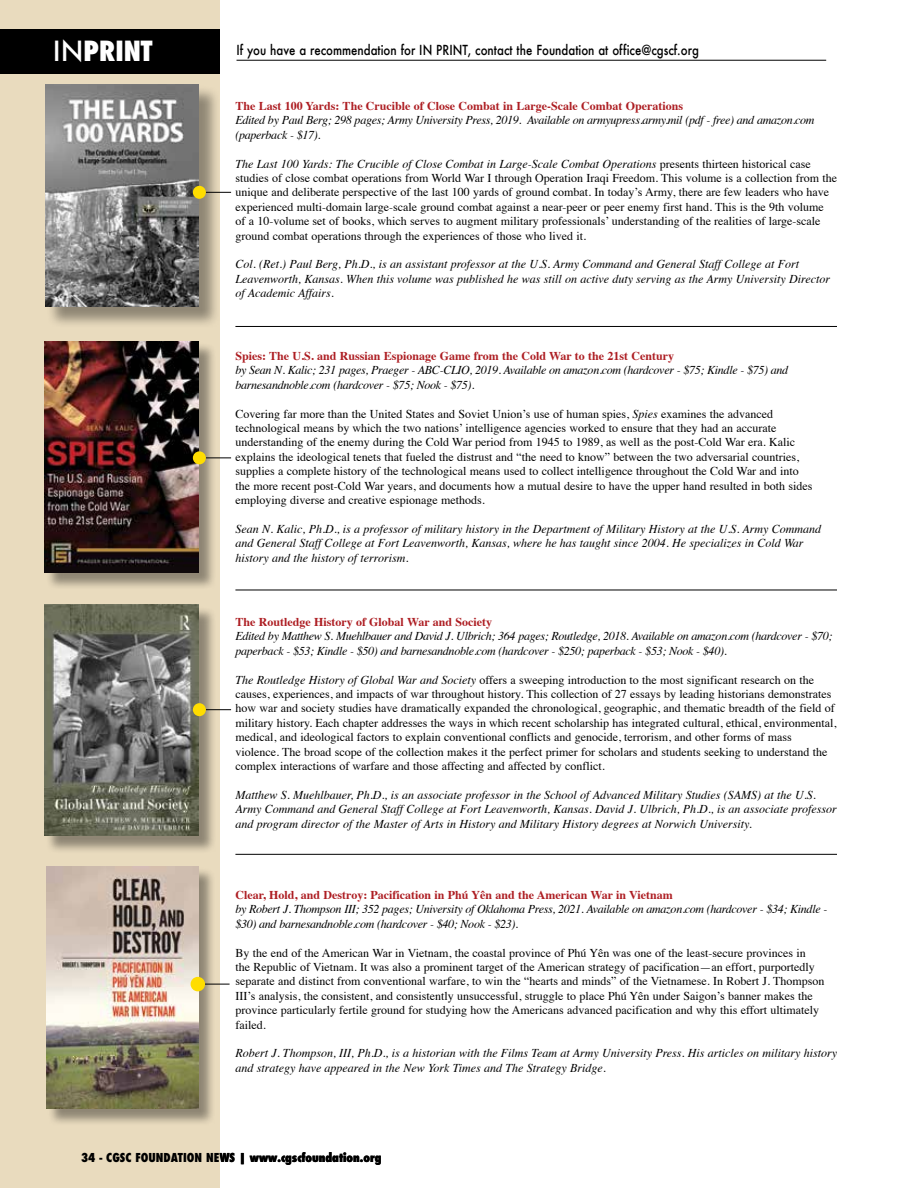
<style>
.page{position:relative;width:918px;height:1188px;background:#fff}
.page>*{position:absolute;margin:0;border:0;box-sizing:border-box;transform-origin:0 0}
.t1{font:800 condensed 27px "Futura";color:#fff}
.t2{font:500 13.5px "Futura";color:#000;scale:.85 1}
.t3{font:12px/14.4px "Times";color:#000}
.t4{font:italic 12px/14.4px "Times";color:#000}
.t5{font:italic 12px/14.4px "Times";letter-spacing:-.025em;color:#000}
.t6{font:700 12px "Times";color:#ad1d22}
.t7{font:800 condensed 12px "Futura";color:#000}
.s1{font-weight:500;font-stretch:normal}
.s2{font-style:italic}
</style>
<div class="page">
<div style="left:0;top:0;width:220px;height:1188px;background:#e9dbbe"></div>
<div style="left:0;top:29px;width:219px;height:44px;background:#000"></div>
<div style="left:47px;top:85px;width:174px;height:243px;background:#000;opacity:.39"></div>
<img style="left:45px;top:84px;width:154px;height:223px">
<div style="left:46px;top:343px;width:170px;height:248px;background:#000;opacity:.39"></div>
<img style="left:44px;top:341px;width:155px;height:232px">
<hr style="left:235px;top:326px;width:602px;height:1px;background:#000">
<div style="left:46px;top:606px;width:170px;height:248px;background:#000;opacity:.39"></div>
<img style="left:44px;top:605px;width:155px;height:231px">
<hr style="left:235px;top:590px;width:602px;height:1px;background:#000">
<hr style="left:235px;top:854px;width:602px;height:1px;background:#000">
<svg style="left:206px;top:192px;width:25px;height:1px"></svg>
<div style="left:193px;top:186px;width:13px;height:13px;background:#fd0;border-radius:50%"></div>
<svg style="left:206px;top:458px;width:25px;height:1px"></svg>
<div style="left:193px;top:451px;width:13px;height:13px;background:#fd0;border-radius:50%"></div>
<svg style="left:206px;top:709px;width:25px;height:1px"></svg>
<div style="left:193px;top:703px;width:13px;height:13px;background:#fd0;border-radius:50%"></div>
<div style="left:48px;top:867px;width:168px;height:259px;background:#000;opacity:.39"></div>
<img style="left:46px;top:866px;width:153px;height:242px">
<svg style="left:205px;top:984px;width:25px;height:1px"></svg>
<div style="left:191px;top:978px;width:13px;height:13px;background:#fd0;border-radius:50%"></div>
<div style="left:191px;top:977px;width:14px;height:14px;border:2px solid #fd0;border-radius:50%"></div>
<hr style="left:237px;top:60px;width:589px;height:1px;background:#000">
<h1 class="t1" style="left:53px;top:32px;width:101px"><span class="s1">IN</span>PRINT</h1>
<p class="t2" style="left:237px;top:40px;width:546px">If you have a recommendation for IN PRINT, contact the Foundation at office@cgscf.org</p>
<p class="t6" style="left:235px;top:94px;width:449px">The Last 100 Yards: The Crucible of Close Combat in Large-Scale Combat Operations</p>
<p class="t5" style="left:235px;top:112px;width:581px">Edited by Paul Berg; 298 pages; Army University Press, 2019. Available on armyupress.army.mil (pdf - free) and amazon.com (paperback - $17).</p>
<p class="t3" style="left:235px;top:155px;width:603px"><span class="s2">The Last 100 Yards: The Crucible of Close Combat in Large-Scale Combat Operations</span> presents thirteen historical case studies of close combat operations from World War I through Operation Iraqi Freedom. This volume is a collection from the unique and deliberate perspective of the last 100 yards of ground combat. In today’s Army, there are few leaders who have experienced multi-domain large-scale ground combat against a near-peer or peer enemy first hand. This is the 9th volume<br>of a 10-volume set of books, which serves to augment military professionals’ understanding of the realities of large-scale ground combat operations through the experiences of those who lived it.</p>
<p class="t4" style="left:235px;top:256px;width:596px">Col. (Ret.) Paul Berg, Ph.D., is an assistant professor at the U.S. Army Command and General Staff College at Fort<br>Leavenworth, Kansas. When this volume was published he was still on active duty serving as the Army University Director of Academic Affairs.</p>
<p class="t6" style="left:235px;top:344px;width:440px">Spies: The U.S. and Russian Espionage Game from the Cold War to the 21st Century</p>
<p class="t5" style="left:235px;top:362px;width:554px">by Sean N. Kalic; 231 pages, Praeger - ABC-CLIO, 2019. Available on amazon.com (hardcover - $75; Kindle - $75) and barnesandnoble.com (hardcover - $75; Nook - $75).</p>
<p class="t3" style="left:235px;top:405px;width:579px">Covering far more than the United States and Soviet Union’s use of human spies, <span class="s2">Spies</span> examines the advanced technological means by which the two nations’ intelligence agencies worked to ensure that they had an accurate understanding of the enemy during the Cold War period from 1945 to 1989, as well as the post-Cold War era. Kalic explains the ideological tenets that fueled the distrust and “the need to know” between the two adversarial countries, supplies a complete history of the technological means used to collect intelligence throughout the Cold War and into the more recent post-Cold War years, and documents how a mutual desire to have the upper hand resulted in both sides employing diverse and creative espionage methods.</p>
<p class="t4" style="left:235px;top:521px;width:587px">Sean N. Kalic, Ph.D., is a professor of military history in the Department of Military History at the U.S. Army Command and General Staff College at Fort Leavenworth, Kansas, where he has taught since 2004. He specializes in Cold War history and the history of terrorism.</p>
<p class="t6" style="left:235px;top:610px;width:258px">The Routledge History of Global War and Society</p>
<p class="t5" style="left:235px;top:628px;width:599px">Edited by Matthew S. Muehlbauer and David J. Ulbrich; 364 pages; Routledge, 2018. Available on amazon.com (hardcover - $70; paperback - $53; Kindle - $50) and barnesandnoble.com (hardcover - $250; paperback - $53; Nook - $40).</p>
<p class="t3" style="left:235px;top:671px;width:603px"><span class="s2">The Routledge History of Global War and Society</span> offers a sweeping introduction to the most significant research on the causes, experiences, and impacts of war throughout history. This collection of 27 essays by leading historians demonstrates how war and society studies have dramatically expanded the chronological, geographic, and thematic breadth of the field of military history. Each chapter addresses the ways in which recent scholarship has integrated cultural, ethical, environmental, medical, and ideological factors to explain conventional conflicts and genocide, terrorism, and other forms of mass violence. The broad scope of the collection makes it the perfect primer for scholars and students seeking to understand the complex interactions of warfare and those affecting and affected by conflict.</p>
<p class="t4" style="left:235px;top:787px;width:603px">Matthew S. Muehlbauer, Ph.D., is an associate professor in the School of Advanced Military Studies (SAMS) at the U.S.<br>Army Command and General Staff College at Fort Leavenworth, Kansas. David J. Ulbrich, Ph.D., is an associate professor and program director of the Master of Arts in History and Military History degrees at Norwich University.</p>
<p class="t6" style="left:235px;top:883px;width:439px">Clear, Hold, and Destroy: Pacification in Phú Yên and the American War in Vietnam</p>
<p class="t5" style="left:235px;top:901px;width:593px">by Robert J. Thompson III; 352 pages; University of Oklahoma Press, 2021. Available on amazon.com (hardcover - $34; Kindle - $30) and barnesandnoble.com (hardcover - $40; Nook - $23).</p>
<p class="t3" style="left:235px;top:944px;width:591px">By the end of the American War in Vietnam, the coastal province of Phú Yên was one of the least-secure provinces in<br>the Republic of Vietnam. It was also a prominent target of the American strategy of pacification—an effort, purportedly separate and distinct from conventional warfare, to win the “hearts and minds” of the Vietnamese. In Robert J. Thompson III’s analysis, the consistent, and consistently unsuccessful, struggle to place Phú Yên under Saigon’s banner makes the province particularly fertile ground for studying how the Americans advanced pacification and why this effort ultimately failed.</p>
<p class="t4" style="left:235px;top:1045px;width:603px">Robert J. Thompson, III, Ph.D., is a historian with the Films Team at Army University Press. His articles on military history and strategy have appeared in the New York Times and The Strategy Bridge.</p>
<p class="t7" style="left:81px;top:1149px;width:302px">34 - CGSC FOUNDATION NEWS | www.cgscfoundation.org</p>
</div>
